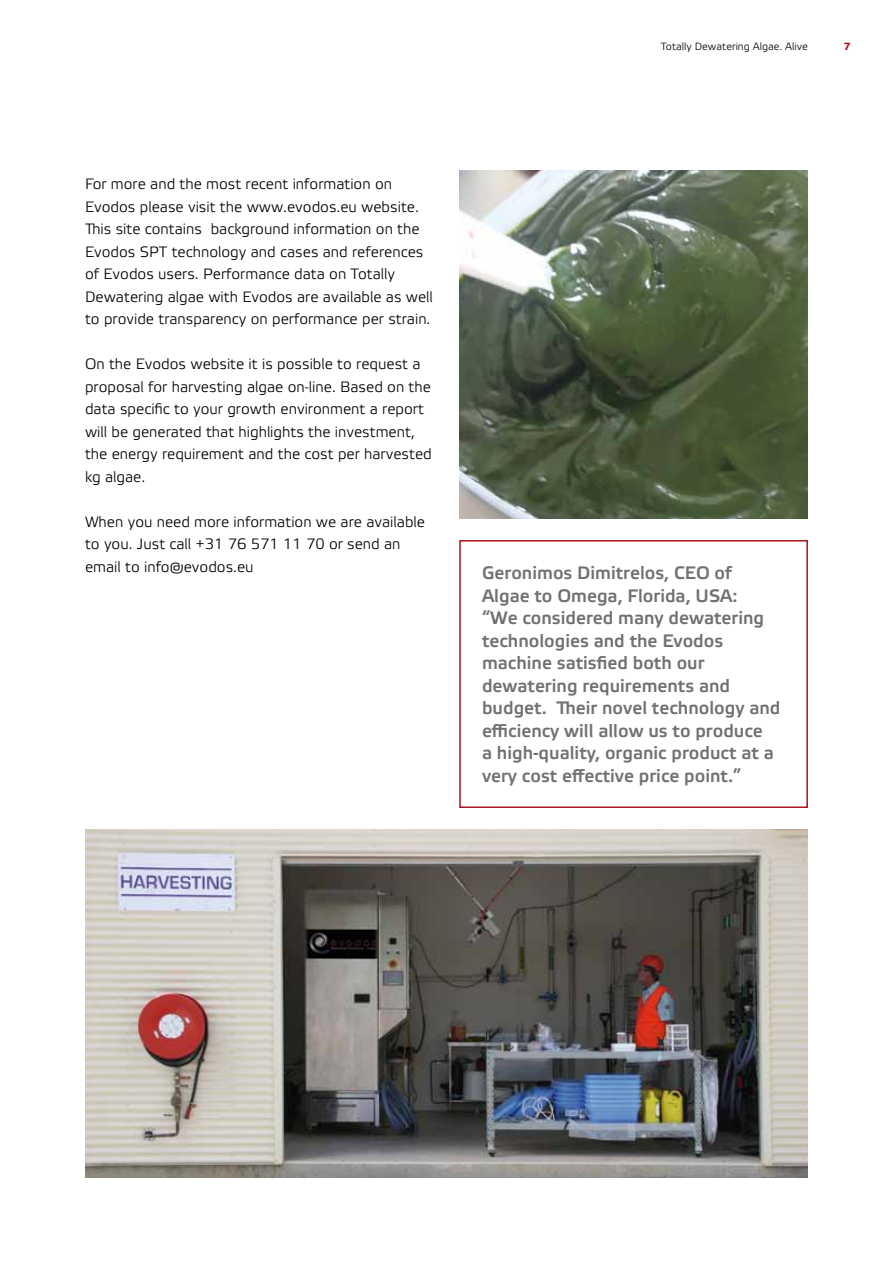
<style>
.page{position:relative;width:893px;height:1263px;background:#fff}
.page>*{position:absolute;margin:0;border:0;box-sizing:border-box;transform-origin:0 0}
.t1{font:18px/22.5px "Etelka Medium Pro";color:#707172}
.t2{font:15px/22.5px "Etelka Light Pro";color:#000}
.t3{font:10.5px "Etelka Light Pro";color:#000}
.t4{font:700 10.5px "Etelka Text Pro";color:#ac111d}
</style>
<div class="page">
<img style="left:85px;top:829px;width:723px;height:349px">
<div style="left:459px;top:540px;width:349px;height:268px;border:2px solid #ac111d"></div>
<img style="left:459px;top:170px;width:349px;height:349px">
<p class="t3" style="left:661px;top:41px;width:149px">Totally Dewatering Algae. Alive</p>
<p class="t4" style="left:844px;top:41px;width:8px">7</p>
<p class="t2" style="left:85px;top:174px;width:349px">For more and the most recent information on Evodos please visit the www.evodos.eu website.<br>This site contains background information on the Evodos SPT technology and cases and references of Evodos users. Performance data on Totally Dewatering algae with Evodos are available as well to provide transparency on performance per strain.</p>
<p class="t2" style="left:85px;top:354px;width:348px">On the Evodos website it is possible to request a proposal for harvesting algae on-line. Based on the data specific to your growth environment a report will be generated that highlights the investment, the energy requirement and the cost per harvested kg algae.</p>
<p class="t2" style="left:85px;top:511px;width:342px">When you need more information we are available to you. Just call +31 76 571 11 70 or send an email to info@evodos.eu</p>
<p class="t1" style="left:482px;top:563px;width:300px">Geronimos Dimitrelos, CEO of<br>Algae to Omega, Florida, USA:<br>“We considered many dewatering technologies and the Evodos machine satisfied both our dewatering requirements and budget. Their novel technology and efficiency will allow us to produce<br>a high-quality, organic product at a very cost effective price point.”</p>
</div>
